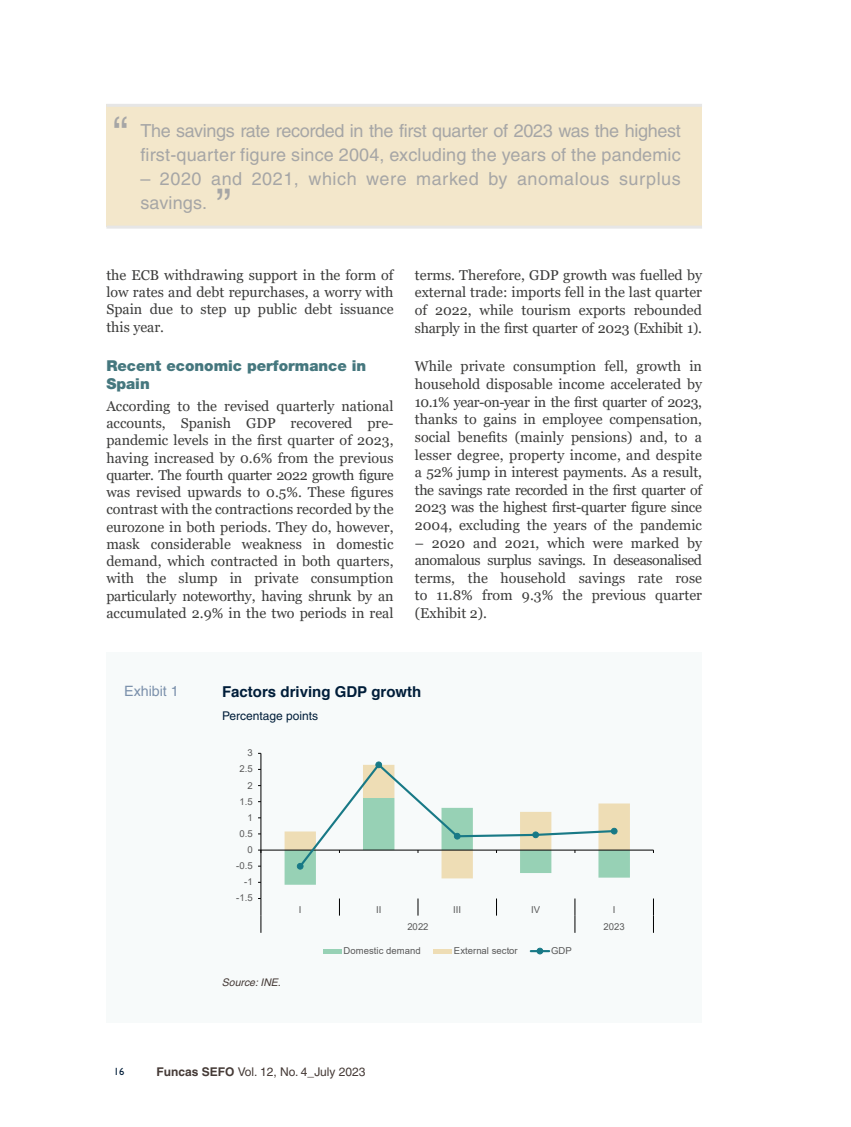
<style>
.page{position:relative;width:851px;height:1127px;background:#fff}
.page>*{position:absolute;margin:0;border:0;box-sizing:border-box;transform-origin:0 0}
.t1{font:45px "Helvetica";color:#a6a6a6}
.t2{font:18px/24px "Helvetica";letter-spacing:-.01em;color:#a6a6a6}
.t3{font:18px/24px "Helvetica";letter-spacing:.03em;color:#a6a6a6}
.t4{font:900 15px/18.1px "Helvetica Neue";color:#45777e}
.t5{font:700 15px "Helvetica";color:#001d39}
.t6{font:14.25px/17.5px "Georgia";color:#3c3c3b;text-align:justify}
.t7{font:14.25px "Helvetica";color:#7c91ac}
.t8{font:12px "Helvetica";color:#453a36}
.t9{font:12px "Helvetica";color:#001d39}
.t10{font:italic 10.5px "Helvetica";color:#453a36}
.t11{font:500 10.5px "Gill Sans MT Std";color:#001d39}
.t12{font:9.45px "Arial";color:#595959}
.s1{font-family:"Helvetica CE";font-weight:700}
</style>
<div class="page">
<div style="left:106px;top:652px;width:596px;height:371px;background:#f7fafa"></div>
<hr style="left:260px;top:753px;width:1px;height:145px;background:#000">
<hr style="left:261px;top:849px;width:392px;height:1px;background:#000">
<svg style="left:339px;top:898px;width:1px;height:17px"></svg>
<svg style="left:417px;top:898px;width:1px;height:17px"></svg>
<svg style="left:496px;top:898px;width:1px;height:17px"></svg>
<svg style="left:258px;top:898px;width:3px;height:35px"></svg>
<svg style="left:574px;top:898px;width:1px;height:35px"></svg>
<svg style="left:653px;top:898px;width:1px;height:35px"></svg>
<svg style="left:284px;top:761px;width:345px;height:124px"></svg>
<hr style="left:323px;top:949px;width:19px;height:4px;background:#97d1b5">
<hr style="left:433px;top:949px;width:19px;height:4px;background:#eeddb5">
<svg style="left:530px;top:948px;width:19px;height:6px"></svg>
<div style="left:536px;top:948px;width:7px;height:6px;border:1px solid #187986;border-radius:50%"></div>
<div style="left:106px;top:104px;width:596px;height:122px;background:#f3e7cb"></div>
<hr style="left:106px;top:104px;width:596px;height:3px;background:#e6e6e6">
<hr style="left:106px;top:226px;width:596px;height:3px;background:#e6e6e6">
<h1 class="t1" style="left:113px;top:107px;width:16px">“</h1>
<p class="t2" style="left:140px;top:118px;width:542px">The savings rate recorded in the first quarter of 2023 was the highest first-quarter figure since 2004, excluding the years of the pandemic</p>
<p class="t3" style="left:140px;top:166px;width:542px">– 2020 and 2021, which were marked by anomalous surplus savings.</p>
<h1 class="t1" style="left:216px;top:179px;width:16px">”</h1>
<p class="t6" style="left:106px;top:266px;width:288px">the ECB withdrawing support in the form of low rates and debt repurchases, a worry with Spain due to step up public debt issuance this year.</p>
<p class="t4" style="left:106px;top:356px;width:261px">Recent economic performance in<br>Spain</p>
<p class="t6" style="left:106px;top:397px;width:289px">According to the revised quarterly national accounts, Spanish GDP recovered pre&shy;pandemic levels in the first quarter of 2023, having increased by 0.6% from the previous quarter. The fourth quarter 2022 growth figure was revised upwards to 0.5%. These figures contrast with the contractions recorded by the eurozone in both periods. They do, however, mask considerable weakness in domestic demand, which contracted in both quarters, with the slump in private consumption particularly noteworthy, having shrunk by an accumulated 2.9% in the two periods in real</p>
<p class="t6" style="left:415px;top:266px;width:289px">terms. Therefore, GDP growth was fuelled by external trade: imports fell in the last quarter of 2022, while tourism exports rebounded sharply in the first quarter of 2023 (Exhibit 1).</p>
<p class="t6" style="left:415px;top:358px;width:289px">While private consumption fell, growth in household disposable income accelerated by 10.1% year-on-year in the first quarter of 2023, thanks to gains in employee compensation, social benefits (mainly pensions) and, to a lesser degree, property income, and despite a 52% jump in interest payments. As a result, the savings rate recorded in the first quarter of 2023 was the highest first-quarter figure since 2004, excluding the years of the pandemic</p>
<p class="t6" style="left:415px;top:534px;width:289px">– 2020 and 2021, which were marked by anomalous surplus savings. In deseasonalised terms, the household savings rate rose to 11.8% from 9.3% the previous quarter (Exhibit 2).</p>
<p class="t7" style="left:124px;top:683px;width:56px">Exhibit 1</p>
<p class="t5" style="left:222px;top:682px;width:201px">Factors driving GDP growth</p>
<p class="t9" style="left:222px;top:709px;width:98px">Percentage points</p>
<p class="t12" style="left:247px;top:746px;width:7px">3</p>
<p class="t12" style="left:239px;top:762px;width:15px">2.5</p>
<p class="t12" style="left:247px;top:779px;width:7px">2</p>
<p class="t12" style="left:239px;top:795px;width:15px">1.5</p>
<p class="t12" style="left:247px;top:811px;width:7px">1</p>
<p class="t12" style="left:239px;top:827px;width:15px">0.5</p>
<p class="t12" style="left:247px;top:843px;width:7px">0</p>
<p class="t12" style="left:236px;top:859px;width:18px">-0.5</p>
<p class="t12" style="left:244px;top:875px;width:10px">-1</p>
<p class="t12" style="left:236px;top:891px;width:18px">-1.5</p>
<p class="t10" style="left:222px;top:976px;width:60px">Source: INE.</p>
<p class="t12" style="left:299px;top:903px;width:4px">I</p>
<p class="t12" style="left:376px;top:903px;width:7px">II</p>
<p class="t12" style="left:453px;top:903px;width:9px">III</p>
<p class="t12" style="left:531px;top:903px;width:10px">IV</p>
<p class="t12" style="left:612px;top:903px;width:4px">I</p>
<p class="t12" style="left:407px;top:920px;width:23px">2022</p>
<p class="t12" style="left:603px;top:920px;width:23px">2023</p>
<p class="t12" style="left:343px;top:944px;width:78px">Domestic demand</p>
<p class="t12" style="left:454px;top:944px;width:65px">External sector</p>
<p class="t12" style="left:551px;top:944px;width:22px">GDP</p>
<p class="t11" style="left:114px;top:1065px;width:12px">16</p>
<p class="t8" style="left:156px;top:1064px;width:210px"><span class="s1">Funcas SEFO</span> Vol. 12, No. 4_July 2023</p>
</div>
